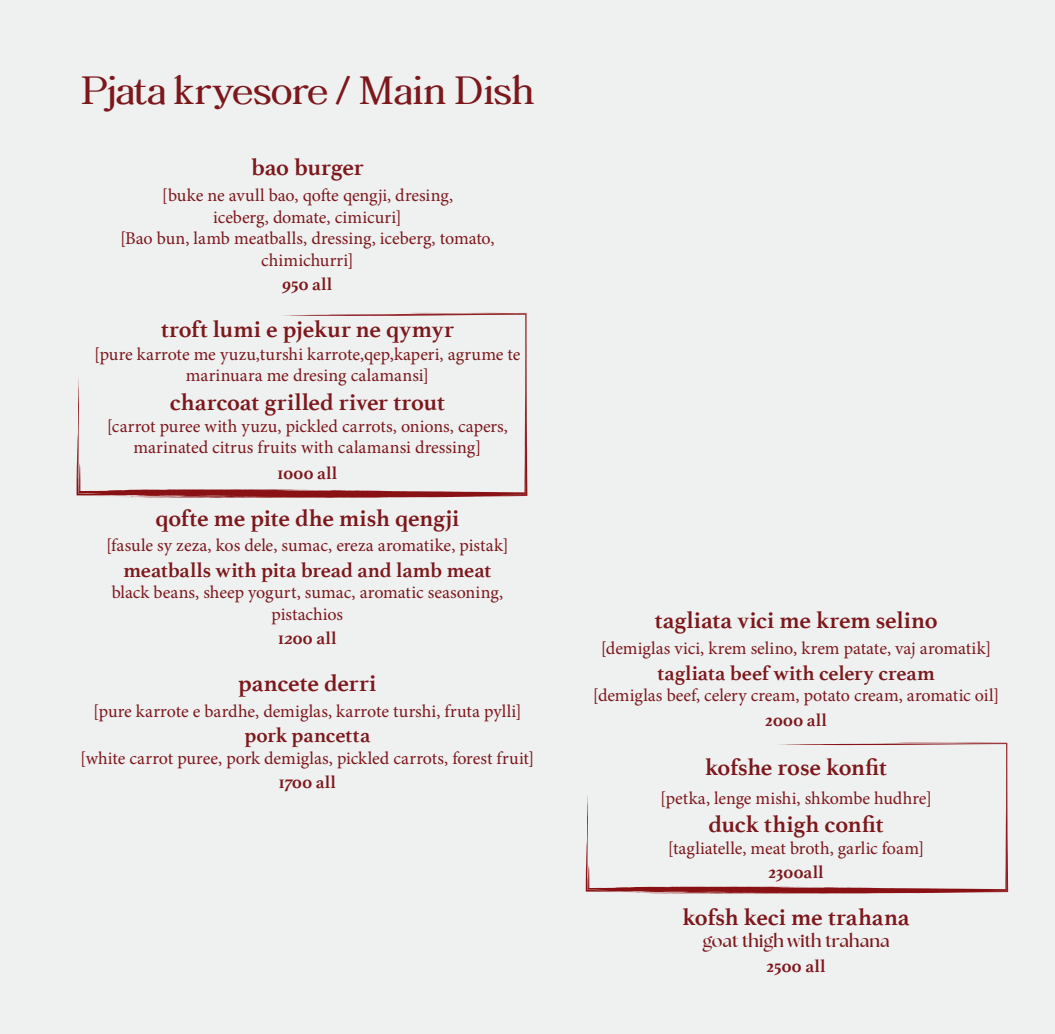
<style>
.page{position:relative;width:1055px;height:1034px;background:#fff}
.page>*{position:absolute;margin:0;border:0;box-sizing:border-box;transform-origin:0 0}
.t1{font:700 37.5px "Bellina";letter-spacing:-.03em;color:#7c171b}
.t2{font:700 24px "Athelas";letter-spacing:-.005em;color:#7c171b}
.t3{font:700 21px "Athelas";letter-spacing:-.005em;color:#7c171b}
.t4{font:18px/21.6px "Minion Pro";color:#7c171b;text-align:center}
.t5{font:700 18px "Athelas";letter-spacing:.015em;color:#7c171b}
.t6{font:18px "The Seasons Bold";color:#7c171b}
.s1{font-style:italic}
</style>
<div class="page">
<div style="left:0;top:0;width:1054px;height:1033px;background:#eff0f0"></div>
<svg style="left:77px;top:313px;width:450px;height:184px"></svg>
<svg style="left:585px;top:742px;width:423px;height:151px"></svg>
<p class="t1" style="left:81px;top:67px;width:455px">Pjata kryesore / Main Dish</p>
<p class="t2" style="left:251px;top:148px;width:114px">bao burger</p>
<p class="t4" style="left:162px;top:185px;width:293px">[buke ne avull bao, qofte qengji, dresing,</p>
<p class="t4" style="left:213px;top:206px;width:190px">iceberg, domate, cimicuri]</p>
<p class="t4" style="left:120px;top:228px;width:376px">[Bao bun, lamb meatballs, dressing, iceberg, tomato, chimichurri]</p>
<p class="t5" style="left:282px;top:270px;width:51px"><span class="s1">9</span>50 all</p>
<p class="t2" style="left:161px;top:309px;width:294px">troft lumi e pjekur ne qymyr</p>
<p class="t4" style="left:94px;top:343px;width:428px">[pure karrote me yuzu,turshi karrote,qep,kaperi, agrume te marinuara me dresing calamansi]</p>
<p class="t2" style="left:170px;top:383px;width:276px">charcoat grilled river trout</p>
<p class="t4" style="left:107px;top:415px;width:403px">[carrot puree with yuzu, pickled carrots, onions, capers, marinated citrus fruits with calamansi dressing]</p>
<p class="t5" style="left:277px;top:458px;width:61px">1000 all</p>
<p class="t2" style="left:155px;top:498px;width:305px">qofte me pite dhe mish qengji</p>
<p class="t4" style="left:106px;top:535px;width:404px">[fasule sy zeza, kos dele, sumac, ereza aromatike, pistak]</p>
<p class="t3" style="left:123px;top:552px;width:369px">meatballs with pita bread and lamb meat</p>
<p class="t4" style="left:112px;top:581px;width:393px">black beans, sheep yogurt, sumac, aromatic seasoning, pistachios</p>
<p class="t5" style="left:278px;top:623px;width:60px">1<span class="s1">2</span>00 all</p>
<p class="t2" style="left:238px;top:663px;width:140px">pancete derri</p>
<p class="t4" style="left:93px;top:700px;width:430px">[pure karrote e bardhe, demiglas, karrote turshi, fruta pylli]</p>
<p class="t3" style="left:244px;top:718px;width:127px">pork pancetta</p>
<p class="t4" style="left:80px;top:747px;width:455px">[white carrot puree, pork demiglas, pickled carrots, forest fruit]</p>
<p class="t5" style="left:279px;top:767px;width:59px">1<span class="s1">7</span>00 all</p>
<p class="t2" style="left:654px;top:601px;width:285px">tagliata vici me krem selino</p>
<p class="t4" style="left:600px;top:637px;width:392px">[demiglas vici, krem selino, krem patate, vaj aromatik]</p>
<p class="t3" style="left:657px;top:655px;width:279px">tagliata beef with celery cream</p>
<p class="t4" style="left:593px;top:684px;width:408px">[demiglas beef, celery cream, potato cream, aromatic oil]</p>
<p class="t5" style="left:765px;top:704px;width:63px">2000 all</p>
<p class="t2" style="left:705px;top:747px;width:183px">kofshe rose konfit</p>
<p class="t4" style="left:660px;top:787px;width:273px">[petka, lenge mishi, shkombe hudhre]</p>
<p class="t2" style="left:708px;top:805px;width:177px">duck thigh confit</p>
<p class="t4" style="left:667px;top:837px;width:258px">[tagliatelle, meat broth, garlic foam]</p>
<p class="t5" style="left:768px;top:857px;width:57px">2300all</p>
<p class="t2" style="left:682px;top:897px;width:229px">kofsh keci me trahana</p>
<p class="t6" style="left:702px;top:928px;width:188px">goat thigh with trahana</p>
<p class="t5" style="left:766px;top:951px;width:60px">2500 all</p>
</div>
